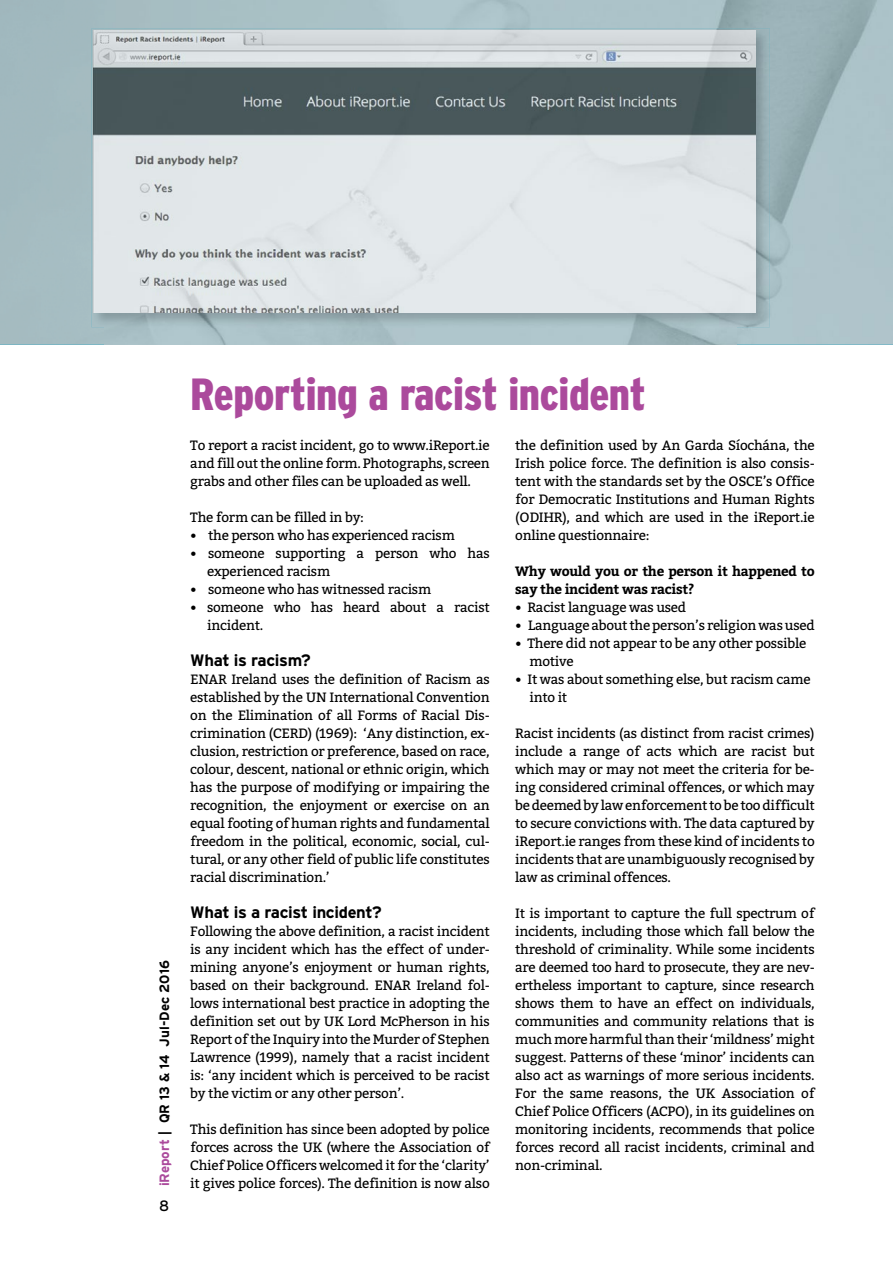
<style>
.page{position:relative;width:893px;height:1263px;background:#fff}
.page>*{position:absolute;margin:0;border:0;box-sizing:border-box;transform-origin:0 0}
.t1{font:900 condensed 45px "Interstate";letter-spacing:-.01em;color:#ab4a9c}
.t2{font:700 16.5px "Interstate";letter-spacing:-.02em;color:#000}
.t3{font:15px "Interstate";color:#000}
.t4{font:13.5px/18px "Bitter";letter-spacing:-.02em;color:#000;text-align:justify}
.t5{font:700 13.5px/18px "Bitter";letter-spacing:-.02em;color:#000}
.t6{font:700 13.5px "Interstate";color:#000}
.s1{color:#ab4a9c}
</style>
<div class="page">
<img style="left:736px;top:48px;width:157px;height:296px">
<img style="left:104px;top:327px;width:632px;height:17px">
<img style="left:91px;top:28px;width:679px;height:50px">
<img style="left:91px;top:78px;width:52px;height:249px">
<img style="left:718px;top:78px;width:52px;height:249px">
<img style="left:143px;top:313px;width:575px;height:14px">
<img style="left:94px;top:30px;width:661px;height:283px">
<p class="t6" style="left:157px;top:1186px;width:228px;rotate:-90deg"><span class="s1">iReport</span> | QR 13 &amp; 14 Jul-Dec 2016</p>
<p class="t3" style="left:159px;top:1197px;width:12px">8</p>
<h1 class="t1" style="left:190px;top:369px;width:457px">Reporting a racist incident</h1>
<p class="t4" style="left:190px;top:436px;width:301px">To report a racist incident, go to www.iReport.ie and fill out the online form. Photographs, screen grabs and other files can be uploaded as well.</p>
<p class="t4" style="left:190px;top:508px;width:175px">The form can be filled in by:</p>
<p class="t4" style="left:190px;top:526px;width:266px">• the person who has experienced racism</p>
<p class="t4" style="left:207px;top:544px;width:284px;text-indent:-17px">• someone supporting a person who has experienced racism</p>
<p class="t4" style="left:190px;top:580px;width:242px">• someone who has witnessed racism</p>
<p class="t4" style="left:207px;top:598px;width:284px;text-indent:-17px">• someone who has heard about a racist incident.</p>
<p class="t2" style="left:190px;top:651px;width:122px">What is racism?</p>
<p class="t4" style="left:190px;top:670px;width:301px">ENAR Ireland uses the definition of Racism as established by the UN International Convention on the Elimination of all Forms of Racial Dis&shy;crimination (CERD) (1969): ‘Any distinction, ex&shy;clusion, restriction or preference, based on race, colour, descent, national or ethnic origin, which has the purpose of modifying or impairing the recognition, the enjoyment or exercise on an equal footing of human rights and fundamental freedom in the political, economic, social, cul&shy;tural, or any other field of public life constitutes racial discrimination.’</p>
<p class="t2" style="left:190px;top:903px;width:193px">What is a racist incident?</p>
<p class="t4" style="left:190px;top:922px;width:301px">Following the above definition, a racist incident is any incident which has the effect of under&shy;mining anyone’s enjoyment or human rights, based on their background. ENAR Ireland fol&shy;lows international best practice in adopting the definition set out by UK Lord McPherson in his Report of the Inquiry into the Murder of Stephen Lawrence (1999), namely that a racist incident is: ‘any incident which is perceived to be racist by the victim or any other person’.</p>
<p class="t4" style="left:190px;top:1120px;width:301px">This definition has since been adopted by police forces across the UK (where the Association of Chief Police Officers welcomed it for the ‘clarity’ it gives police forces). The definition is now also</p>
<p class="t4" style="left:515px;top:436px;width:301px">the definition used by An Garda Síochána, the Irish police force. The definition is also consis&shy;tent with the standards set by the OSCE’s Office for Democratic Institutions and Human Rights (ODIHR), and which are used in the iReport.ie online questionnaire:</p>
<p class="t5" style="left:515px;top:562px;width:301px">Why would you or the person it happened to say the incident was racist?</p>
<p class="t4" style="left:515px;top:598px;width:172px">• Racist language was used</p>
<p class="t4" style="left:515px;top:616px;width:301px">• Language about the person’s religion was used</p>
<p class="t4" style="left:529px;top:634px;width:278px;text-indent:-14px">• There did not appear to be any other possible motive</p>
<p class="t4" style="left:529px;top:670px;width:283px;text-indent:-14px">• It was about something else, but racism came into it</p>
<p class="t4" style="left:515px;top:724px;width:301px">Racist incidents (as distinct from racist crimes) include a range of acts which are racist but which may or may not meet the criteria for be&shy;ing considered criminal offences, or which may be deemed by law enforcement to be too difficult to secure convictions with. The data captured by iReport.ie ranges from these kind of incidents to incidents that are unambiguously recognised by law as criminal offences.</p>
<p class="t4" style="left:515px;top:904px;width:301px">It is important to capture the full spectrum of incidents, including those which fall below the threshold of criminality. While some incidents are deemed too hard to prosecute, they are nev&shy;ertheless important to capture, since research shows them to have an effect on individuals, communities and community relations that is much more harmful than their ‘mildness’ might suggest. Patterns of these ‘minor’ incidents can also act as warnings of more serious incidents.<br>For the same reasons, the UK Association of Chief Police Officers (ACPO), in its guidelines on monitoring incidents, recommends that police forces record all racist incidents, criminal and non-criminal.</p>
</div>
